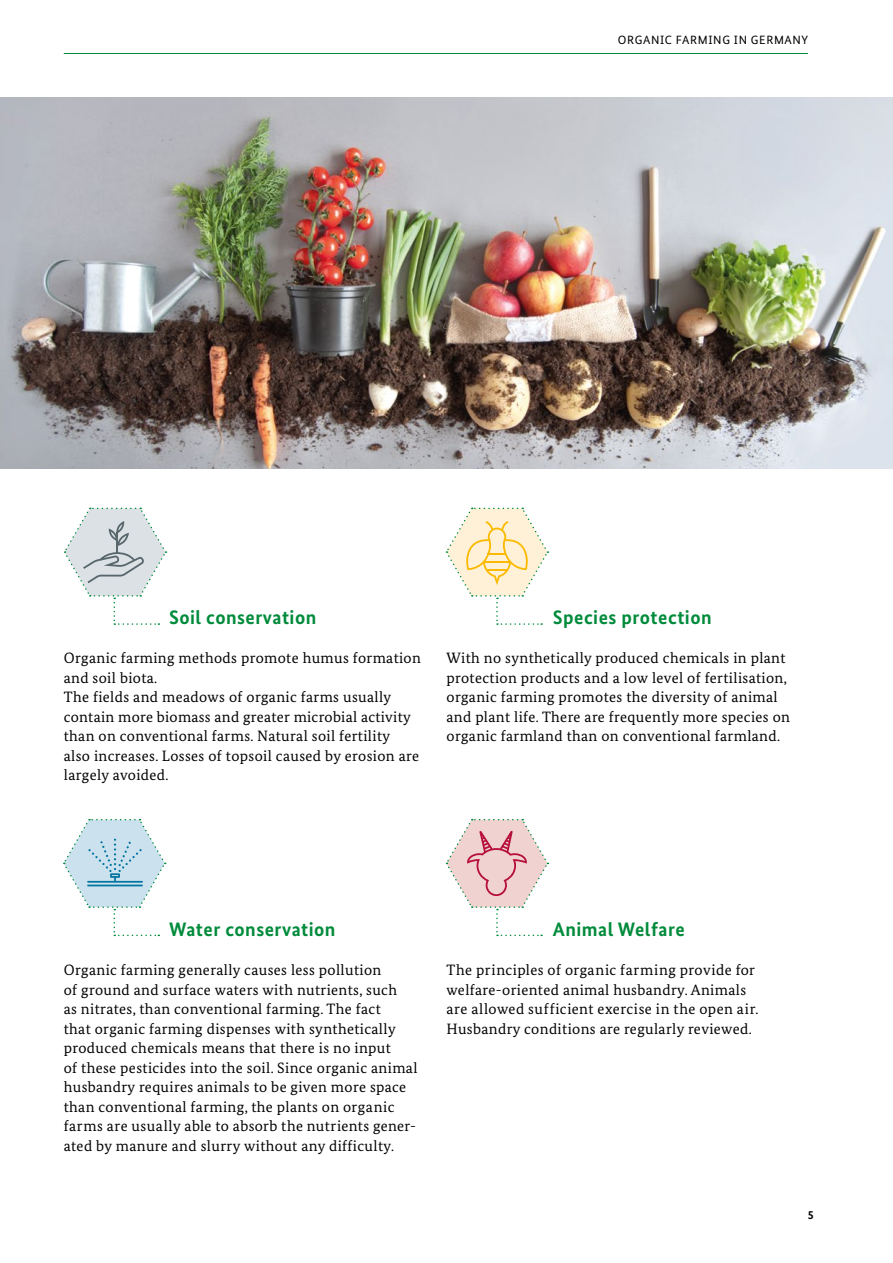
<style>
.page{position:relative;width:893px;height:1263px;background:#fff}
.page>*{position:absolute;margin:0;border:0;box-sizing:border-box;transform-origin:0 0}
.t1{font:700 19.5px "Bundes Sans";letter-spacing:.025em;color:#008b3b}
.t2{font:15px/19.5px "Bundes Serif";letter-spacing:.025em;color:#000}
.t3{font:12px "Bundes Sans";letter-spacing:.05em;color:#000}
.t4{font:700 12px "Bundes Sans";color:#000}
</style>
<div class="page">
<hr style="left:64px;top:53px;width:744px;height:1px;background:#008b3b">
<svg style="left:64px;top:508px;width:103px;height:117px"></svg>
<hr style="left:116px;top:532px;width:2px;height:21px;background:#58666d">
<svg style="left:446px;top:508px;width:102px;height:117px"></svg>
<hr style="left:484px;top:561px;width:26px;height:2px;background:#fbba00">
<hr style="left:487px;top:569px;width:20px;height:2px;background:#fbba00">
<svg style="left:63px;top:819px;width:103px;height:117px"></svg>
<svg style="left:446px;top:819px;width:102px;height:117px"></svg>
<img style="left:0;top:98px;width:893px;height:370px">
<p class="t3" style="left:618px;top:32px;width:192px">ORGANIC FARMING IN GERMANY</p>
<h4 class="t1" style="left:169px;top:605px;width:149px">Soil conservation</h4>
<p class="t2" style="left:64px;top:648px;width:359px">Organic farming methods promote humus formation and soil biota.<br>The fields and meadows of organic farms usually contain more biomass and greater microbial activity than on conventional farms. Natural soil fertility<br>also increases. Losses of topsoil caused by erosion are largely avoided.</p>
<h4 class="t1" style="left:553px;top:605px;width:160px">Species protection</h4>
<p class="t2" style="left:446px;top:648px;width:345px">With no synthetically produced chemicals in plant protection products and a low level of fertilisation, organic farming promotes the diversity of animal and plant life. There are frequently more species on organic farmland than on conventional farmland.</p>
<h4 class="t1" style="left:169px;top:917px;width:168px">Water conservation</h4>
<h4 class="t1" style="left:553px;top:917px;width:133px">Animal Welfare</h4>
<p class="t2" style="left:64px;top:960px;width:355px">Organic farming generally causes less pollution<br>of ground and surface waters with nutrients, such<br>as nitrates, than conventional farming. The fact<br>that organic farming dispenses with synthetically produced chemicals means that there is no input<br>of these pesticides into the soil. Since organic animal husbandry requires animals to be given more space than conventional farming, the plants on organic farms are usually able to absorb the nutrients gener&shy;ated by manure and slurry without any difficulty.</p>
<p class="t2" style="left:446px;top:960px;width:313px">The principles of organic farming provide for welfare-oriented animal husbandry. Animals are allowed sufficient exercise in the open air.<br>Husbandry conditions are regularly reviewed.</p>
<p class="t4" style="left:808px;top:1207px;width:7px">5</p>
</div>
